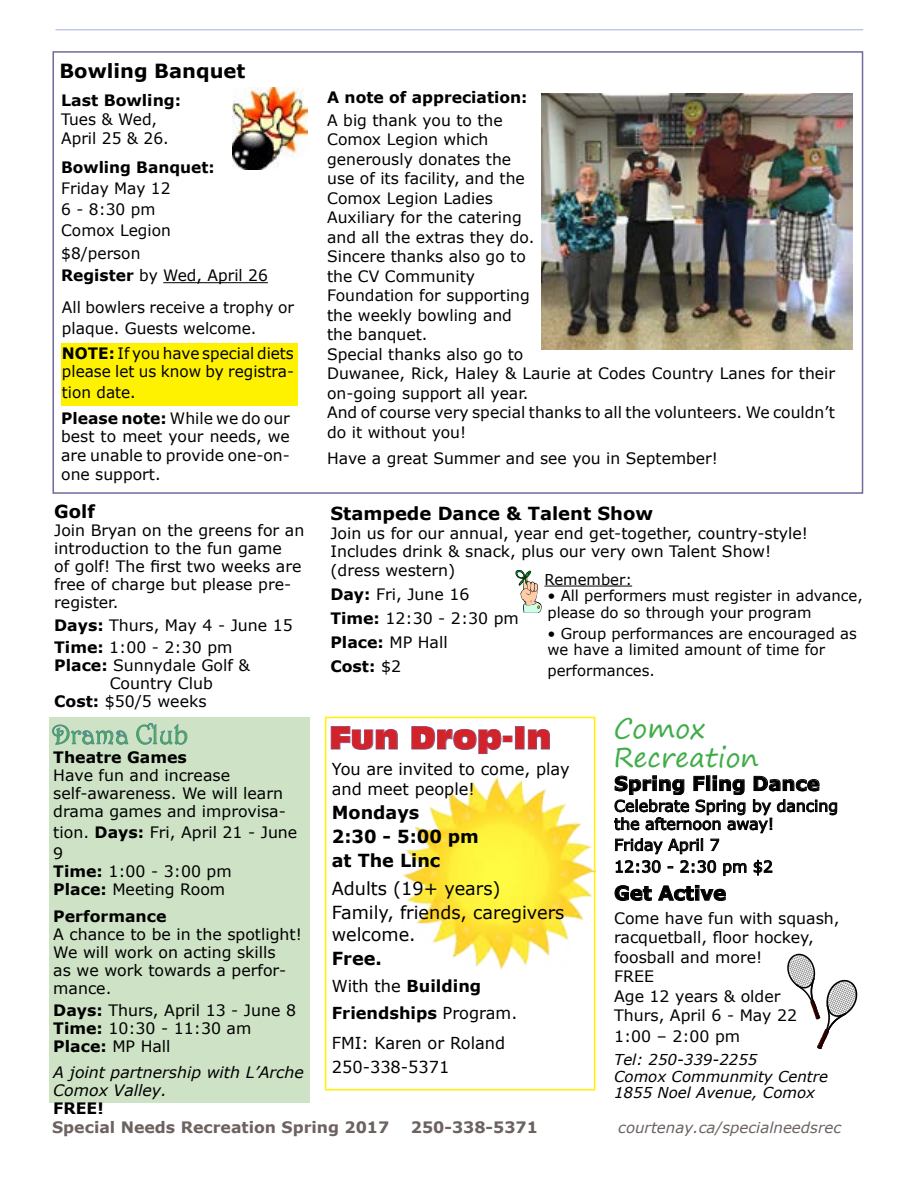
<style>
.page{position:relative;width:918px;height:1188px;background:#fff}
.page>*{position:absolute;margin:0;border:0;box-sizing:border-box;transform-origin:0 0}
.t1{font:30px "Antique Olive Compact";color:#d2232a}
.t2{font:27px/28.5px "Segoe Print";color:#41ad49}
.t3{font:27px "Harrington";color:#41ad49}
.t4{font:700 19.5px "Verdana";color:#000}
.t5{font:700 18px/24px "Verdana";color:#000}
.t6{font:18px/24.3px "Verdana";color:#000}
.t7{font:16.5px/19.8px "Verdana";color:#000}
.t8{font:700 16.5px/26.5px "Verdana";color:#000}
.t9{font:15.75px/19.5px "Verdana";color:#000}
.t10{font:700 15.75px "Verdana";color:#000}
.t11{font:700 15.75px "Verdana";color:#6c6361}
.t12{font:italic 15.75px/18px "Verdana";color:#000}
.t13{font:15px/16.5px "Verdana";color:#000}
.t14{font:italic 15px/16.5px "Verdana";color:#000}
.t15{font:italic 15px "Verdana";color:#6c6361}
.s1{font-weight:700}
.s2{font-weight:400}
</style>
<div class="page">
<div style="left:61px;top:343px;width:236px;height:62px;background:#fff200"></div>
<div style="left:49px;top:717px;width:260px;height:386px;background:#cee3c6"></div>
<img style="left:402px;top:777px;width:190px;height:193px">
<div style="left:52px;top:51px;width:811px;height:443px;border:2px solid #6e6a9c"></div>
<hr style="left:163px;top:282px;width:105px;height:1px;background:#000">
<hr style="left:56px;top:29px;width:807px;height:1px;background:#a4b3d5">
<svg style="left:614px;top:775px;width:223px;height:79px"></svg>
<svg style="left:615px;top:860px;width:46px;height:13px"></svg>
<svg style="left:680px;top:860px;width:36px;height:13px"></svg>
<svg style="left:723px;top:863px;width:24px;height:13px"></svg>
<svg style="left:753px;top:860px;width:20px;height:16px"></svg>
<svg style="left:614px;top:885px;width:38px;height:16px"></svg>
<svg style="left:658px;top:885px;width:68px;height:16px"></svg>
<img style="left:232px;top:88px;width:75px;height:81px">
<svg style="left:787px;top:954px;width:70px;height:96px"></svg>
<svg style="left:331px;top:726px;width:67px;height:24px"></svg>
<svg style="left:411px;top:726px;width:91px;height:28px"></svg>
<div style="left:503px;top:736px;width:9px;height:6px;border:1px solid #607ab5"></div>
<svg style="left:515px;top:726px;width:35px;height:24px"></svg>
<img style="left:542px;top:93px;width:311px;height:256px">
<div style="left:325px;top:717px;width:270px;height:373px;border:2px solid #fff200"></div>
<svg style="left:515px;top:570px;width:27px;height:43px"></svg>
<hr style="left:544px;top:586px;width:88px;height:1px;background:#000">
<svg style="left:52px;top:724px;width:77px;height:21px"></svg>
<svg style="left:136px;top:723px;width:52px;height:22px"></svg>
<p class="t4" style="left:59px;top:59px;width:187px">Bowling Banquet</p>
<p class="t10" style="left:61px;top:90px;width:122px">Last Bowling:</p>
<p class="t9" style="left:61px;top:109px;width:109px;line-height:18.9px">Tues &amp; Wed,<br>April 25 &amp; 26.</p>
<p class="t10" style="left:61px;top:158px;width:155px">Bowling Banquet:</p>
<p class="t9" style="left:61px;top:178px;width:111px;line-height:21px">Friday May 12<br>6 - 8:30 pm<br>Comox Legion</p>
<p class="t9" style="left:61px;top:241px;width:208px;line-height:22.5px">$8/person<br><span class="s1">Register</span> by Wed, April 26</p>
<p class="t9" style="left:62px;top:296px;width:234px;line-height:21px">All bowlers receive a trophy or plaque. Guests welcome.</p>
<p class="t9" style="left:62px;top:344px;width:233px;line-height:18px"><span class="s1">NOTE:</span> If you have special diets please let us know by registra-</p>
<p class="t9" style="left:61px;top:379px;width:230px;line-height:25.7px">tion date.<br><span class="s1">Please note:</span> While we do our</p>
<p class="t9" style="left:61px;top:427px;width:230px;line-height:18.9px;text-align:justify">best to meet your needs, we are unable to provide one-on&shy;one support.</p>
<p class="t5" style="left:54px;top:499px;width:42px">Golf</p>
<p class="t9" style="left:54px;top:521px;width:252px;line-height:18px">Join Bryan on the greens for an introduction to the fun game<br>of golf! The first two weeks are free of charge but please pre&shy;register.</p>
<p class="t9" style="left:54px;top:614px;width:240px;line-height:21.8px"><span class="s1">Days:</span> Thurs, May 4 - June 15<br><span class="s1">Time:</span> 1:00 - 2:30 pm</p>
<p class="t9" style="left:54px;top:655px;width:197px"><span class="s1">Place:</span> Sunnydale Golf &amp;</p>
<p class="t9" style="left:110px;top:673px;width:105px">Country Club</p>
<p class="t9" style="left:54px;top:691px;width:154px"><span class="s1">Cost:</span> $50/5 weeks</p>
<h2 class="t3" style="left:52px;top:718px;width:137px">Drama Club</h2>
<p class="t10" style="left:53px;top:747px;width:135px">Theatre Games</p>
<p class="t9" style="left:53px;top:766px;width:234px;line-height:18px">Have fun and increase self-awareness. We will learn drama games and improvisa-</p>
<p class="t9" style="left:53px;top:821px;width:246px;line-height:21px">tion. <span class="s1">Days:</span> Fri, April 21 - June<br>9</p>
<p class="t9" style="left:53px;top:862px;width:180px;line-height:18px"><span class="s1">Time:</span> 1:00 - 3:00 pm<br><span class="s1">Place:</span> Meeting Room</p>
<p class="t10" style="left:53px;top:906px;width:115px">Performance</p>
<p class="t9" style="left:53px;top:925px;width:250px;line-height:18px">A chance to be in the spotlight!<br>We will work on acting skills<br>as we work towards a perfor&shy;mance.</p>
<p class="t9" style="left:53px;top:1001px;width:244px;line-height:18px"><span class="s1">Days:</span> Thurs, April 13 - June 8<br><span class="s1">Time:</span> 10:30 - 11:30 am<br><span class="s1">Place:</span> MP Hall</p>
<p class="t12" style="left:53px;top:1063px;width:252px">A joint partnership with L’Arche<br>Comox Valley.</p>
<p class="t10" style="left:53px;top:1098px;width:52px">FREE!</p>
<p class="t10" style="left:327px;top:87px;width:202px">A note of appreciation:</p>
<p class="t9" style="left:327px;top:110px;width:510px">A big thank you to the<br>Comox Legion which<br>generously donates the<br>use of its facility, and the<br>Comox Legion Ladies<br>Auxiliary for the catering<br>and all the extras they do.<br>Sincere thanks also go to<br>the CV Community<br>Foundation for supporting<br>the weekly bowling and<br>the banquet.<br>Special thanks also go to<br>Duwanee, Rick, Haley &amp; Laurie at Codes Country Lanes for their on-going support all year.<br>And of course very special thanks to all the volunteers. We couldn’t do it without you!</p>
<p class="t9" style="left:327px;top:448px;width:392px">Have a great Summer and see you in September!</p>
<p class="t5" style="left:330px;top:501px;width:324px">Stampede Dance &amp; Talent Show</p>
<p class="t9" style="left:330px;top:523px;width:479px;line-height:18.9px">Join us for our annual, year end get-together, country-style!<br>Includes drink &amp; snack, plus our very own Talent Show! (dress western)</p>
<p class="t9" style="left:330px;top:582px;width:190px;line-height:24px"><span class="s1">Day:</span> Fri, June 16<br><span class="s1">Time:</span> 12:30 - 2:30 pm<br><span class="s1">Place:</span> MP Hall<br><span class="s1">Cost:</span> $2</p>
<p class="t13" style="left:544px;top:571px;width:89px">Remember:</p>
<p class="t13" style="left:547px;top:587px;width:317px">• All performers must register in advance, please do so through your program</p>
<p class="t13" style="left:547px;top:625px;width:311px">• Group performances are encouraged as we have a limited amount of time for</p>
<p class="t13" style="left:547px;top:662px;width:109px">performances.</p>
<h1 class="t1" style="left:329px;top:717px;width:223px">Fun Drop-In</h1>
<p class="t7" style="left:332px;top:759px;width:239px">You are invited to come, play and meet people!</p>
<p class="t5" style="left:332px;top:800px;width:149px">Mondays<br>2:30 - 5:00 pm at The Linc</p>
<p class="t6" style="left:332px;top:876px;width:234px">Adults (19+ years)<br>Family, friends, caregivers</p>
<p class="t6" style="left:332px;top:922px;width:85px">welcome.</p>
<p class="t5" style="left:332px;top:946px;width:52px">Free.</p>
<p class="t8" style="left:332px;top:972px;width:187px"><span class="s2">With the</span> Building<br>Friendships <span class="s2">Program.</span></p>
<p class="t7" style="left:332px;top:1031px;width:175px;line-height:24px">FMI: Karen or Roland<br>250-338-5371</p>
<h2 class="t2" style="left:614px;top:714px;width:146px">Comox<br>Recreation</h2>
<p class="t4" style="left:614px;top:771px;width:207px">Spring Fling Dance</p>
<p class="t9" style="left:614px;top:796px;width:226px;line-height:18px">Celebrate Spring by dancing the afternoon away!</p>
<p class="t9" style="left:614px;top:833px;width:160px;line-height:21.9px">Friday April 7<br>12:30 - 2:30 pm $2</p>
<p class="t4" style="left:614px;top:881px;width:114px">Get Active</p>
<p class="t9" style="left:614px;top:908px;width:227px">Come have fun with squash, racquetball, floor hockey, foosball and more!<br>FREE<br>Age 12 years &amp; older<br>Thurs, April 6 - May 22</p>
<p class="t9" style="left:614px;top:1026px;width:128px">1:00 – 2:00 pm</p>
<p class="t14" style="left:614px;top:1051px;width:216px">Tel: 250-339-2255<br>Comox Communmity Centre<br>1855 Noel Avenue, Comox</p>
<p class="t11" style="left:52px;top:1117px;width:339px">Special Needs Recreation Spring 2017</p>
<p class="t11" style="left:411px;top:1117px;width:129px">250-338-5371</p>
<p class="t15" style="left:618px;top:1118px;width:224px">courtenay.ca/specialneedsrec</p>
</div>
